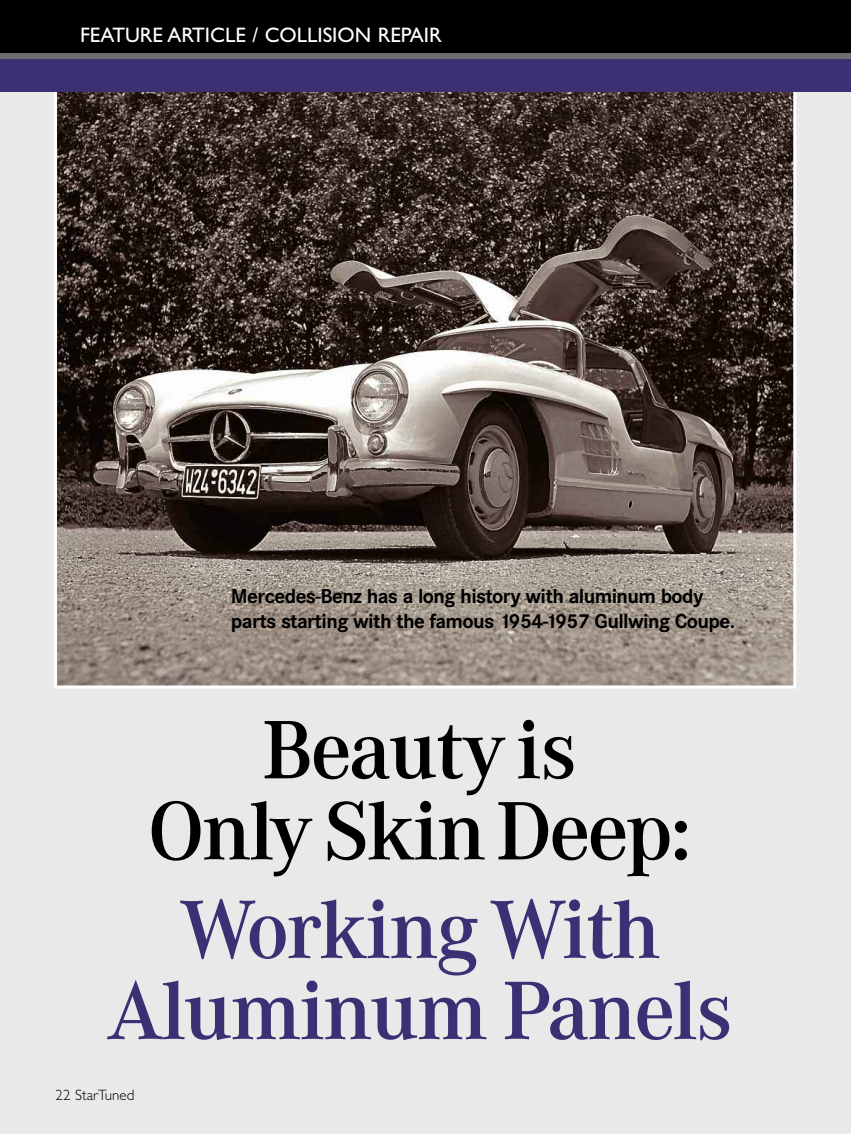
<style>
.page{position:relative;width:851px;height:1134px;background:#fff}
.page>*{position:absolute;margin:0;border:0;box-sizing:border-box;transform-origin:0 0}
.t1{font:600 85.8px/81.2px "Corporate A";letter-spacing:-.025em;color:#3b3074;text-align:center}
.t2{font:600 85.8px/81.2px "Corporate A";letter-spacing:-.025em;color:#000;text-align:center}
.t3{font:700 21px/25.2px "Corporate S";letter-spacing:-.03em;color:#000}
.t4{font:21px "Gill Sans";color:#fff}
.t5{font:300 15px "Gill Sans";color:#000}
</style>
<div class="page">
<div style="left:0;top:0;width:850px;height:1134px;background:#e9e9e9"></div>
<div style="left:0;top:0;width:850px;height:54px;background:#000"></div>
<div style="left:0;top:54px;width:850px;height:10px;background:#696e70"></div>
<img style="left:58px;top:92px;width:734px;height:592px">
<div style="left:0;top:59px;width:850px;height:33px;background:#3b3074"></div>
<p class="t4" style="left:80px;top:23px;width:363px">FEATURE ARTICLE / COLLISION REPAIR</p>
<p class="t3" style="left:231px;top:583px;width:505px">Mercedes-Benz has a long history with aluminum body parts starting with the famous 1954-1957 Gullwing Coupe.</p>
<h1 class="t2" style="left:148px;top:708px;width:545px">Beautyis<br>OnlySkinDeep:</h1>
<h1 class="t1" style="left:106px;top:888px;width:628px">WorkingWith<br>Aluminum Panels</h1>
<p class="t5" style="left:56px;top:1086px;width:80px">22 StarTuned</p>
</div>
